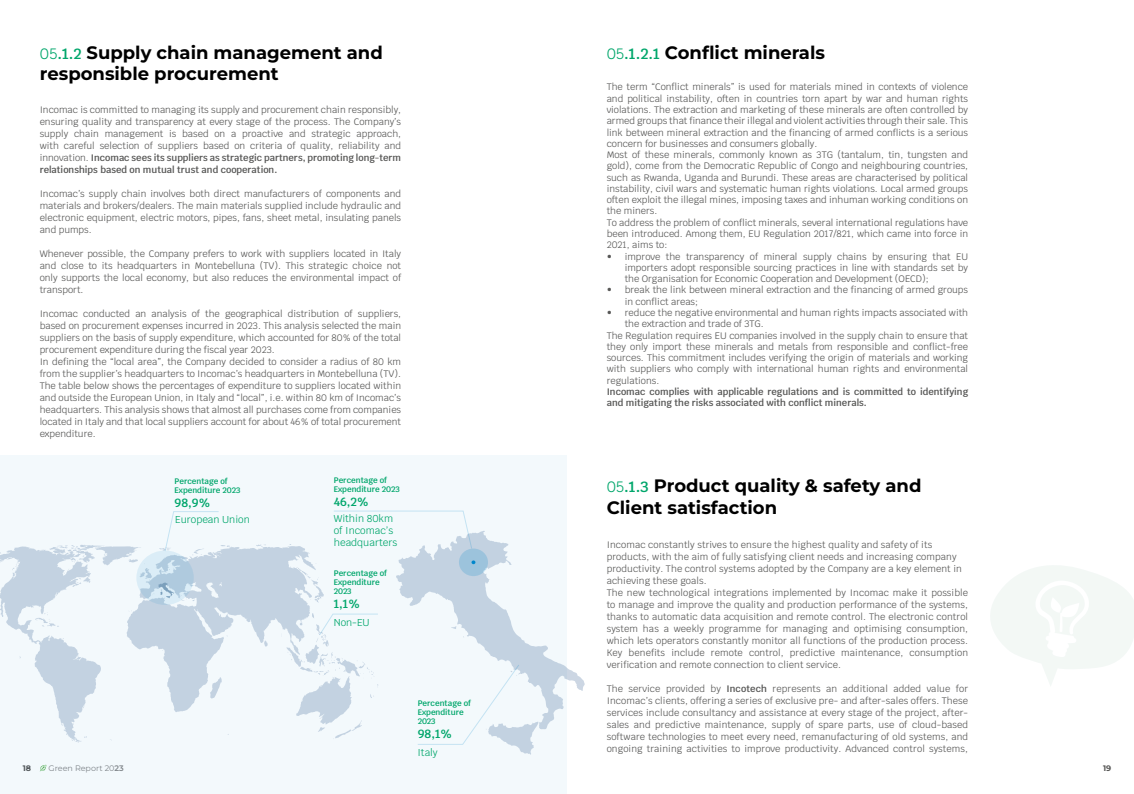
<style>
.page{position:relative;width:1134px;height:794px;background:#fff}
.page>*{position:absolute;margin:0;border:0;box-sizing:border-box;transform-origin:0 0}
.t1{font:700 18px/21.6px "Montserrat";color:#000}
.t2{font:600 12px "Krub";color:#00a66b}
.t3{font:10px/12px "Krub";color:#00a66b}
.t4{font:9.4px/12px "Krub";color:#575756;text-align:justify}
.t5{font:600 9.4px/11.3px "Krub";color:#575756}
.t6{font:600 8px/9px "Krub";color:#00a66b}
.t7{font:8px "Montserrat";color:#878787}
.t8{font:700 8px "Montserrat";color:#575756}
.s1{font-family:"Krub";font-weight:400;font-size:15px;color:#00a66b}
.s2{font-family:"Krub";font-weight:600;font-size:15px;color:#00a66b}
.s3{font-weight:600}
</style>
<div class="page">
<div style="left:0;top:455px;width:567px;height:339px;background:#f3f9fc"></div>
<svg style="left:396px;top:531px;width:189px;height:223px"></svg>
<div style="left:459px;top:548px;width:29px;height:28px;background:#9cc3dc;border-radius:50%"></div>
<svg style="left:471px;top:560px;width:4px;height:4px"></svg>
<svg style="left:334px;top:510px;width:139px;height:39px"></svg>
<svg style="left:166px;top:511px;width:53px;height:33px"></svg>
<svg style="left:417px;top:663px;width:103px;height:82px"></svg>
<svg style="left:990px;top:565px;width:144px;height:121px"></svg>
<svg style="left:0;top:544px;width:378px;height:198px"></svg>
<svg style="left:136px;top:550px;width:58px;height:55px"></svg>
<h1 class="t1" style="left:40px;top:41px;width:345px"><span class="s1">05</span><span class="s2">.1.2</span> Supply chain management and responsible procurement</h1>
<h1 class="t1" style="left:607px;top:41px;width:220px"><span class="s1">05</span><span class="s2">.1.2.1</span> Conflict minerals</h1>
<p class="t4" style="left:607px;top:81px;width:363px;line-height:11.3px;text-align:left">The term “Conflict minerals” is used for materials mined in contexts of violence and political instability, often in countries torn apart by war and human rights violations. The extraction and marketing of these minerals are often controlled by armed groups that finance their illegal and violent activities through their sale. This link between mineral extraction and the financing of armed conflicts is a serious concern for businesses and consumers globally.<br>Most of these minerals, commonly known as 3TG (tantalum, tin, tungsten and gold), come from the Democratic Republic of Congo and neighbouring countries, such as Rwanda, Uganda and Burundi. These areas are characterised by political instability, civil wars and systematic human rights violations. Local armed groups often exploit the illegal mines, imposing taxes and inhuman working conditions on the miners.<br>To address the problem of conflict minerals, several international regulations have been introduced. Among them, EU Regulation 2017/821, which came into force in 2021, aims to:</p>
<p class="t4" style="left:625px;top:251px;width:345px;line-height:11.3px;text-indent:-18px">• improve the transparency of mineral supply chains by ensuring that EU importers adopt responsible sourcing practices in line with standards set by the Organisation for Economic Cooperation and Development (OECD);</p>
<p class="t4" style="left:625px;top:284px;width:345px;line-height:11.3px;text-indent:-18px">• break the link between mineral extraction and the financing of armed groups in conflict areas;</p>
<p class="t4" style="left:607px;top:307px;width:363px">• reduce the negative environmental and human rights impacts associated with</p>
<p class="t4" style="left:625px;top:318px;width:141px">the extraction and trade of 3TG.</p>
<p class="t4" style="left:607px;top:329px;width:363px">The Regulation requires EU companies involved in the supply chain to ensure that</p>
<p class="t4" style="left:607px;top:340px;width:363px">they only import these minerals and metals from responsible and conflict-free</p>
<p class="t4" style="left:607px;top:352px;width:363px">sources. This commitment includes verifying the origin of materials and working</p>
<p class="t4" style="left:607px;top:363px;width:363px">with suppliers who comply with international human rights and environmental</p>
<p class="t4" style="left:607px;top:374px;width:54px">regulations.</p>
<p class="t5" style="left:607px;top:386px;width:363px">Incomac complies with applicable regulations and is committed to identifying and mitigating the risks associated with conflict minerals.</p>
<p class="t4" style="left:40px;top:104px;width:363px">Incomac is committed to managing its supply and procurement chain responsibly, ensuring quality and transparency at every stage of the process. The Company’s supply chain management is based on a proactive and strategic approach, with careful selection of suppliers based on criteria of quality, reliability and innovation. <span class="s3">Incomac sees its suppliers as strategic partners, promoting long-term relationships based on mutual trust and cooperation.</span></p>
<p class="t4" style="left:40px;top:188px;width:363px">Incomac’s supply chain involves both direct manufacturers of components and materials and brokers/dealers. The main materials supplied include hydraulic and electronic equipment, electric motors, pipes, fans, sheet metal, insulating panels and pumps.</p>
<p class="t4" style="left:40px;top:248px;width:363px">Whenever possible, the Company prefers to work with suppliers located in Italy and close to its headquarters in Montebelluna (TV). This strategic choice not only supports the local economy, but also reduces the environmental impact of transport.</p>
<p class="t4" style="left:40px;top:308px;width:363px;text-align:left">Incomac conducted an analysis of the geographical distribution of suppliers, based on procurement expenses incurred in 2023. This analysis selected the main suppliers on the basis of supply expenditure, which accounted for 80% of the total procurement expenditure during the fiscal year 2023.<br>In defining the “local area”, the Company decided to consider a radius of 80 km from the supplier’s headquarters to Incomac’s headquarters in Montebelluna (TV).<br>The table below shows the percentages of expenditure to suppliers located within and outside the European Union, in Italy and “local”, i.e. within 80 km of Incomac’s headquarters. This analysis shows that almost all purchases come from companies located in Italy and that local suppliers account for about 46% of total procurement expenditure.</p>
<p class="t6" style="left:174px;top:476px;width:68px">Percentage of<br>Expenditure 2023</p>
<p class="t2" style="left:174px;top:496px;width:37px">98,9%</p>
<p class="t3" style="left:175px;top:514px;width:76px">European Union</p>
<p class="t6" style="left:334px;top:475px;width:68px">Percentage of<br>Expenditure 2023</p>
<p class="t2" style="left:334px;top:495px;width:36px">46,2%</p>
<p class="t3" style="left:334px;top:512px;width:65px">Within 80km of Incomac’s headquarters</p>
<p class="t6" style="left:334px;top:569px;width:55px">Percentage of<br>Expenditure<br>2023</p>
<p class="t2" style="left:334px;top:597px;width:28px">1,1%</p>
<p class="t3" style="left:334px;top:617px;width:37px">Non-EU</p>
<p class="t6" style="left:418px;top:698px;width:55px">Percentage of<br>Expenditure<br>2023</p>
<p class="t2" style="left:418px;top:727px;width:36px">98,1%</p>
<p class="t3" style="left:417px;top:746px;width:22px">Italy</p>
<h1 class="t1" style="left:607px;top:474px;width:316px"><span class="s1">05</span><span class="s2">.1.3</span> Product quality &amp; safety and<br>Client satisfaction</h1>
<p class="t4" style="left:607px;top:539px;width:363px;text-align:left">Incomac constantly strives to ensure the highest quality and safety of its products, with the aim of fully satisfying client needs and increasing company productivity. The control systems adopted by the Company are a key element in achieving these goals.<br>The new technological integrations implemented by Incomac make it possible to manage and improve the quality and production performance of the systems, thanks to automatic data acquisition and remote control. The electronic control system has a weekly programme for managing and optimising consumption, which lets operators constantly monitor all functions of the production process.<br>Key benefits include remote control, predictive maintenance, consumption verification and remote connection to client service.</p>
<p class="t4" style="left:607px;top:683px;width:363px">The service provided by <span class="s3">Incotech</span> represents an additional added value for Incomac’s clients, offering a series of exclusive pre- and after-sales offers. These services include consultancy and assistance at every stage of the project, after&shy;sales and predictive maintenance, supply of spare parts, use of cloud-based software technologies to meet every need, remanufacturing of old systems, and ongoing training activities to improve productivity. Advanced control systems,</p>
<p class="t8" style="left:23px;top:763px;width:10px">18</p>
<p class="t7" style="left:49px;top:763px;width:77px">Green Report 20<span class="s3">23</span></p>
<p class="t8" style="left:1103px;top:763px;width:10px">19</p>
</div>
